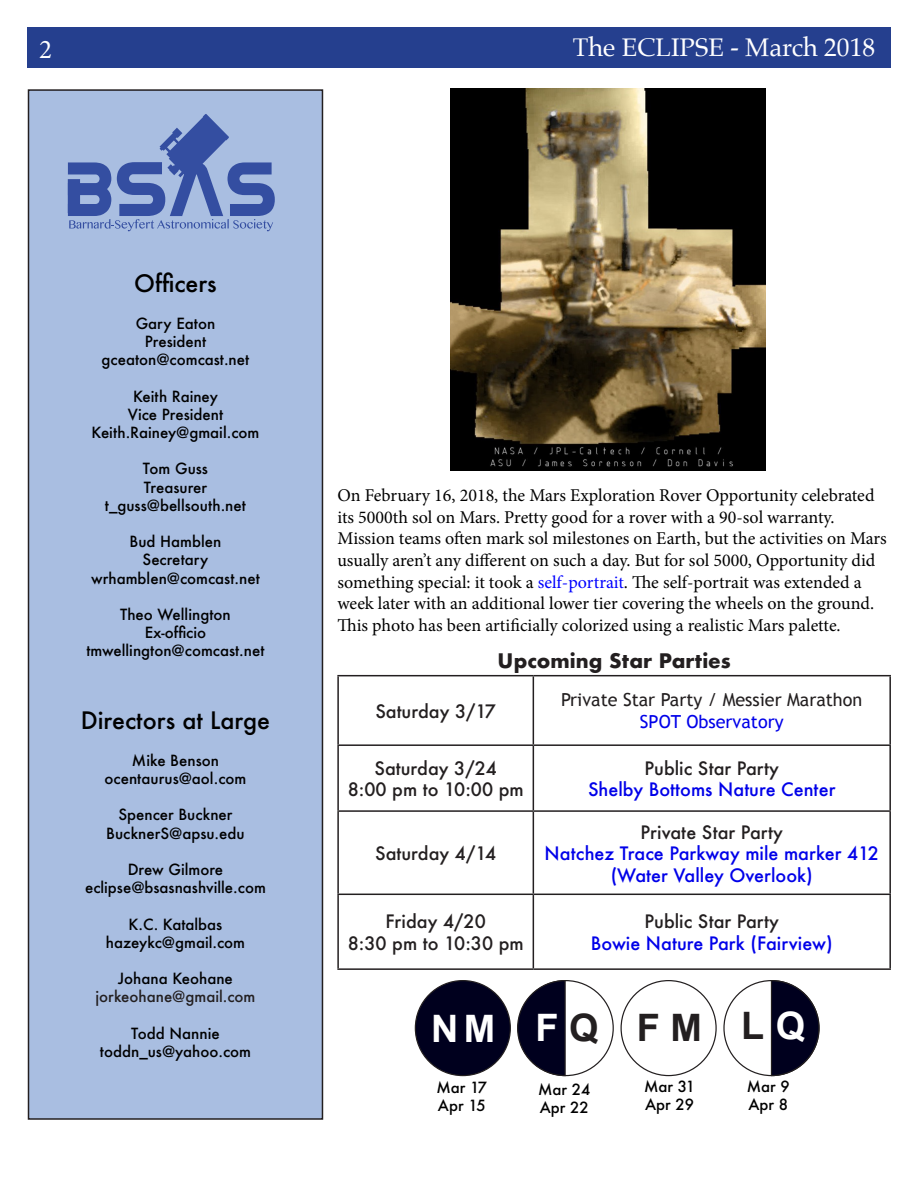
<style>
.page{position:relative;width:918px;height:1188px;background:#fff}
.page>*{position:absolute;margin:0;border:0;box-sizing:border-box;transform-origin:0 0}
.t1{font:700 37.8px "Arial";color:#fff}
.t2{font:27px "Minion Pro";color:#fff}
.t3{font:25.5px "Palatino";color:#fff}
.t4{font:500 23.4px "Futura";color:#000}
.t5{font:700 19.5px "Futura";color:#231f20}
.t6{font:18px/21.6px "Minion Pro";color:#000}
.t7{font:500 18px/21.6px "Futura";color:#231f20;text-align:center}
.t8{font:500 18px/21.6px "Futura";color:#0000e9;text-align:center}
.t9{font:18px "Trebuchet MS";color:#231f20}
.t10{font:18px "Trebuchet MS";color:#0000e9}
.t11{font:500 15px/18.1px "Futura";color:#000;text-align:center}
.t12{font:500 15px "Futura";color:#231f20}
.s1{color:#00f}
.s2{color:#231f20}
</style>
<div class="page">
<div style="left:27px;top:27px;width:864px;height:41px;background:#253f8e"></div>
<div style="left:28px;top:90px;width:294px;height:1029px;background:#a9bee1"></div>
<div style="left:28px;top:89px;width:295px;height:1031px;border:2px solid #231f20"></div>
<svg style="left:68px;top:114px;width:207px;height:117px"></svg>
<div style="left:415px;top:981px;width:95px;height:95px;background:#00001e;border-radius:50%"></div>
<svg style="left:517px;top:980px;width:49px;height:97px"></svg>
<svg style="left:770px;top:980px;width:50px;height:97px"></svg>
<hr style="left:337px;top:675px;width:196px;height:1px;background:#231f20">
<hr style="left:337px;top:676px;width:2px;height:68px;background:#231f20">
<hr style="left:533px;top:675px;width:358px;height:1px;background:#231f20">
<hr style="left:533px;top:676px;width:1px;height:68px;background:#231f20">
<hr style="left:889px;top:676px;width:2px;height:68px;background:#231f20">
<hr style="left:337px;top:744px;width:196px;height:2px;background:#231f20">
<hr style="left:337px;top:746px;width:2px;height:64px;background:#231f20">
<hr style="left:533px;top:744px;width:358px;height:2px;background:#231f20">
<hr style="left:533px;top:746px;width:1px;height:64px;background:#231f20">
<hr style="left:889px;top:746px;width:2px;height:64px;background:#231f20">
<hr style="left:337px;top:810px;width:196px;height:2px;background:#231f20">
<hr style="left:337px;top:812px;width:2px;height:82px;background:#231f20">
<hr style="left:533px;top:810px;width:358px;height:2px;background:#231f20">
<hr style="left:533px;top:812px;width:1px;height:82px;background:#231f20">
<hr style="left:889px;top:812px;width:2px;height:82px;background:#231f20">
<hr style="left:337px;top:894px;width:196px;height:1px;background:#231f20">
<hr style="left:337px;top:895px;width:2px;height:73px;background:#231f20">
<hr style="left:533px;top:894px;width:358px;height:1px;background:#231f20">
<hr style="left:533px;top:895px;width:1px;height:73px;background:#231f20">
<hr style="left:889px;top:895px;width:2px;height:73px;background:#231f20">
<hr style="left:337px;top:968px;width:196px;height:2px;background:#231f20">
<hr style="left:533px;top:968px;width:358px;height:2px;background:#231f20">
<img style="left:450px;top:89px;width:315px;height:381px">
<h2 class="t2" style="left:39px;top:31px;width:14px">2</h2>
<h3 class="t3" style="left:573px;top:35px;width:304px">The ECLIPSE - March 2018</h3>
<p class="t4" style="left:134px;top:268px;width:84px">Officers</p>
<p class="t11" style="left:102px;top:314px;width:149px">Gary Eaton<br>President gceaton@comcast.net</p>
<p class="t11" style="left:92px;top:387px;width:169px">Keith Rainey<br>Vice President<br>Keith.Rainey@gmail.com</p>
<p class="t11" style="left:105px;top:459px;width:143px">Tom Guss<br>Treasurer t_guss@bellsouth.net</p>
<p class="t11" style="left:91px;top:532px;width:170px">Bud Hamblen<br>Secretary wrhamblen@comcast.net</p>
<p class="t11" style="left:86px;top:605px;width:180px">Theo Wellington<br>Ex-officio tmwellington@comcast.net</p>
<p class="t4" style="left:81px;top:705px;width:191px">Directors at Large</p>
<p class="t11" style="left:105px;top:751px;width:143px">Mike Benson ocentaurus@aol.com</p>
<p class="t11" style="left:106px;top:805px;width:140px">Spencer Buckner<br>BucknerS@apsu.edu</p>
<p class="t11" style="left:85px;top:860px;width:182px">Drew Gilmore eclipse@bsasnashville.com</p>
<p class="t11" style="left:106px;top:915px;width:141px">K.C. Katalbas hazeykc@gmail.com</p>
<p class="t11" style="left:118px;top:969px;width:116px">Johana Keohane</p>
<p class="t12" style="left:95px;top:987px;width:162px">jorkeohane@gmail.com</p>
<p class="t11" style="left:100px;top:1024px;width:153px">Todd Nannie toddn_us@yahoo.com</p>
<p class="t6" style="left:337px;top:485px;width:551px">On February 16, 2018, the Mars Exploration Rover Opportunity celebrated its 5000th sol on Mars. Pretty good for a rover with a 90-sol warranty.<br>Mission teams often mark sol milestones on Earth, but the activities on Mars usually aren’t any different on such a day. But for sol 5000, Opportunity did something special: it took a <span class="s1">self-portrait</span>. The self-portrait was extended a week later with an additional lower tier covering the wheels on the ground.<br>This photo has been artificially colorized using a realistic Mars palette.</p>
<p class="t5" style="left:498px;top:648px;width:235px">Upcoming Star Parties</p>
<p class="t7" style="left:375px;top:700px;width:122px">Saturday 3/17</p>
<p class="t9" style="left:561px;top:689px;width:303px">Private Star Party / Messier Marathon</p>
<p class="t10" style="left:640px;top:711px;width:145px">SPOT Observatory</p>
<p class="t7" style="left:348px;top:757px;width:177px">Saturday 3/24<br>8:00 pm to 10:00 pm</p>
<p class="t7" style="left:645px;top:757px;width:136px">Public Star Party</p>
<p class="t8" style="left:588px;top:779px;width:249px">Shelby Bottoms Nature Center</p>
<p class="t7" style="left:375px;top:842px;width:122px">Saturday 4/14</p>
<p class="t7" style="left:641px;top:821px;width:144px">Private Star Party</p>
<p class="t8" style="left:545px;top:842px;width:336px">Natchez Trace Parkway mile marker 412 (Water Valley Overlook)</p>
<p class="t7" style="left:348px;top:911px;width:177px">Friday 4/20<br>8:30 pm to 10:30 pm</p>
<p class="t7" style="left:645px;top:911px;width:136px">Public Star Party</p>
<p class="t8" style="left:591px;top:932px;width:243px">Bowie Nature Park (Fairview)</p>
<h1 class="t1" style="left:431px;top:1007px;width:375px">N MF <span class="s2">QF ML</span> Q</h1>
<p class="t11" style="left:644px;top:1077px;width:52px;text-align:left">Mar 31<br>Apr 29</p>
<p class="t11" style="left:747px;top:1077px;width:44px;text-align:left">Mar 9<br>Apr 8</p>
<p class="t11" style="left:436px;top:1078px;width:52px;text-align:left">Mar 17<br>Apr 15</p>
<p class="t11" style="left:538px;top:1080px;width:54px;text-align:left">Mar 24<br>Apr 22</p>
</div>
